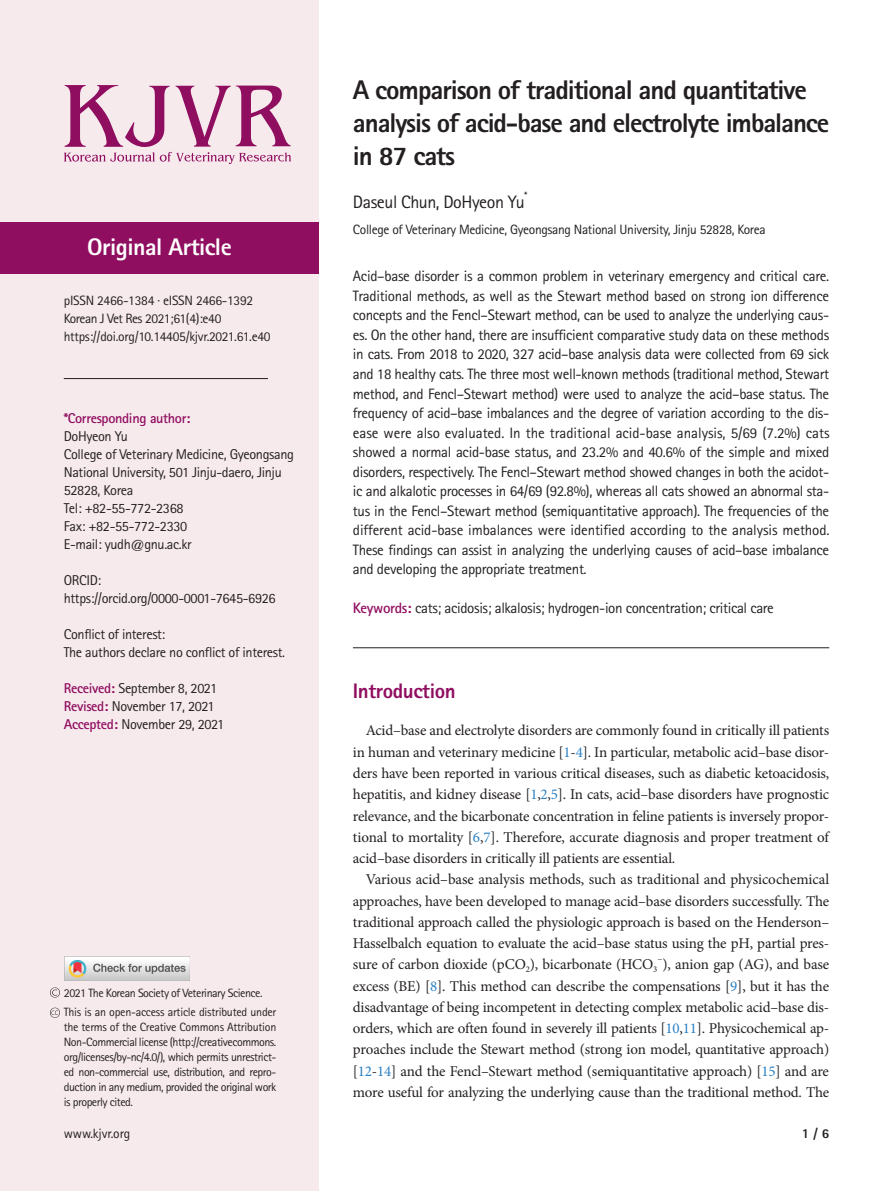
<style>
.page{position:relative;width:893px;height:1191px;background:#fff}
.page>*{position:absolute;margin:0;border:0;box-sizing:border-box;transform-origin:0 0}
.t1{font:800 27px/33px "Rotis Sans Serif Std";letter-spacing:-.04em;color:#231f20}
.t2{font:800 24px "Rotis Sans Serif Std";letter-spacing:-.02em;color:#fff}
.t3{font:800 21px "Rotis Sans Serif Std";letter-spacing:-.02em;color:#900e60}
.t4{font:18px "Rotis Sans Serif Std";letter-spacing:-.025em;color:#231f20}
.t5{font:15px/21.3px "Minion Pro";letter-spacing:-.015em;color:#231f20;text-align:justify}
.t6{font:15px/19.5px "Rotis Sans Serif Std";letter-spacing:-.025em;color:#231f20;text-align:justify}
.t7{font:14.25px/18px "Rotis Sans Serif Std";letter-spacing:-.025em;color:#231f20}
.t8{font:700 14.25px "Rotis Sans Serif Std";letter-spacing:-.025em;color:#900e60}
.t9{font:13.5px/18px "Rotis Sans Serif Std";letter-spacing:-.025em;color:#231f20}
.t10{font:800 13.5px "Rotis Sans Serif Std";color:#231f20}
.t11{font:12px/15px "Rotis Sans Serif Std";letter-spacing:-.04em;color:#231f20;text-align:justify}
.t12{font:12px/19.2px "Rotis Sans Serif Std";letter-spacing:-.02em;color:#231f20}
.t13{font:10.5px "Rotis Sans Serif Std";color:#231f20}
.t14{font:8.7px "Minion Pro";color:#231f20}
.s1{font-weight:700;color:#900e60}
.s2{color:#2a80c3}
</style>
<div class="page">
<div style="left:0;top:0;width:319px;height:1191px;background:#f7eaed"></div>
<hr style="left:64px;top:378px;width:204px;height:1px;background:#231f20">
<svg style="left:50px;top:987px;width:10px;height:10px"></svg>
<svg style="left:50px;top:1007px;width:10px;height:10px"></svg>
<svg style="left:64px;top:85px;width:227px;height:79px"></svg>
<div style="left:0;top:222px;width:319px;height:51px;background:#900e60"></div>
<hr style="left:353px;top:647px;width:476px;height:1px;background:#231f20">
<img style="left:64px;top:956px;width:125px;height:25px">
<h2 class="t2" style="left:87px;top:232px;width:146px">Original Article</h2>
<p class="t9" style="left:64px;top:291px;width:208px">pISSN 2466-1384 · eISSN 2466-1392<br>Korean J Vet Res 2021;61(4):e40 https://doi.org/10.14405/kjvr.2021.61.e40</p>
<p class="t8" style="left:64px;top:409px;width:128px">*Corresponding author:</p>
<p class="t7" style="left:64px;top:427px;width:232px">DoHyeon Yu<br>College of Veterinary Medicine, Gyeongsang<br>National University, 501 Jinju-daero, Jinju<br>52828, Korea<br>Tel: +82-55-772-2368<br>Fax: +82-55-772-2330<br>E-mail: yudh@gnu.ac.kr</p>
<p class="t7" style="left:64px;top:571px;width:213px">ORCID: https://orcid.org/0000-0001-7645-6926</p>
<p class="t7" style="left:64px;top:625px;width:223px">Conflict of interest:<br>The authors declare no conflict of interest.</p>
<p class="t7" style="left:64px;top:679px;width:162px"><span class="s1">Received:</span> September 8, 2021<br><span class="s1">Revised:</span> November 17, 2021<br><span class="s1">Accepted:</span> November 29, 2021</p>
<p class="t12" style="left:64px;top:983px;width:214px">2021 The Korean Society of Veterinary Science.<br>This is an open-access article distributed under</p>
<p class="t11" style="left:64px;top:1019px;width:214px">the terms of the Creative Commons Attribution Non-Commercial license (http://creativecommons. org/licenses/by-nc/4.0/), which permits unrestrict&shy;ed non-commercial use, distribution, and repro&shy;duction in any medium, provided the original work is properly cited.</p>
<h1 class="t1" style="left:353px;top:73px;width:478px">A comparison of traditional and quantitative analysis of acid-base and electrolyte imbalance in 87 cats</h1>
<p class="t4" style="left:353px;top:191px;width:173px">Daseul Chun, DoHyeon Yu</p>
<p class="t13" style="left:524px;top:189px;width:5px">*</p>
<p class="t9" style="left:353px;top:220px;width:414px">College of Veterinary Medicine, Gyeongsang National University, Jinju 52828, Korea</p>
<p class="t6" style="left:353px;top:266px;width:478px">Acid–base disorder is a common problem in veterinary emergency and critical care.<br>Traditional methods, as well as the Stewart method based on strong ion difference concepts and the Fencl–Stewart method, can be used to analyze the underlying caus&shy;es. On the other hand, there are insufficient comparative study data on these methods in cats. From 2018 to 2020, 327 acid–base analysis data were collected from 69 sick and 18 healthy cats. The three most well-known methods (traditional method, Stewart method, and Fencl–Stewart method) were used to analyze the acid–base status. The frequency of acid–base imbalances and the degree of variation according to the dis&shy;ease were also evaluated. In the traditional acid-base analysis, 5/69 (7.2%) cats showed a normal acid-base status, and 23.2% and 40.6% of the simple and mixed disorders, respectively. The Fencl–Stewart method showed changes in both the acidot&shy;ic and alkalotic processes in 64/69 (92.8%), whereas all cats showed an abnormal sta&shy;tus in the Fencl–Stewart method (semiquantitative approach). The frequencies of the different acid-base imbalances were identified according to the analysis method.<br>These findings can assist in analyzing the underlying causes of acid–base imbalance and developing the appropriate treatment.</p>
<p class="t6" style="left:353px;top:598px;width:422px"><span class="s1">Keywords:</span> cats; acidosis; alkalosis; hydrogen-ion concentration; critical care</p>
<h3 class="t3" style="left:353px;top:677px;width:104px">Introduction</h3>
<p class="t5" style="left:353px;top:720px;width:478px;text-indent:13px">Acid–base and electrolyte disorders are commonly found in critically ill patients in human and veterinary medicine [<span class="s2">1</span>-<span class="s2">4</span>]. In particular, metabolic acid–base disor&shy;ders have been reported in various critical diseases, such as diabetic ketoacidosis, hepatitis, and kidney disease [<span class="s2">1</span>,<span class="s2">2</span>,<span class="s2">5</span>]. In cats, acid–base disorders have prognostic relevance, and the bicarbonate concentration in feline patients is inversely propor&shy;tional to mortality [<span class="s2">6</span>,<span class="s2">7</span>]. Therefore, accurate diagnosis and proper treatment of acid–base disorders in critically ill patients are essential.</p>
<p class="t5" style="left:353px;top:869px;width:478px;text-indent:13px">Various acid–base analysis methods, such as traditional and physicochemical approaches, have been developed to manage acid–base disorders successfully. The traditional approach called the physiologic approach is based on the Henderson– Hasselbalch equation to evaluate the acid–base status using the pH, partial pres&shy;sure of carbon dioxide (pCO<sub>2</sub>), bicarbonate (HCO<sub>3</sub> ), anion gap (AG), and base</p>
<p class="t14" style="left:657px;top:953px;width:7px">−</p>
<p class="t5" style="left:353px;top:975px;width:478px">excess (BE) [<span class="s2">8</span>]. This method can describe the compensations [<span class="s2">9</span>], but it has the disadvantage of being incompetent in detecting complex metabolic acid–base dis&shy;orders, which are often found in severely ill patients [<span class="s2">10</span>,<span class="s2">11</span>]. Physicochemical ap&shy;proaches include the Stewart method (strong ion model, quantitative approach) [<span class="s2">12</span>-<span class="s2">14</span>] and the Fencl–Stewart method (semiquantitative approach) [<span class="s2">15</span>] and are more useful for analyzing the underlying cause than the traditional method. The</p>
<p class="t9" style="left:64px;top:1124px;width:68px">www.kjvr.org</p>
<p class="t10" style="left:802px;top:1124px;width:29px">1 / 6</p>
</div>
